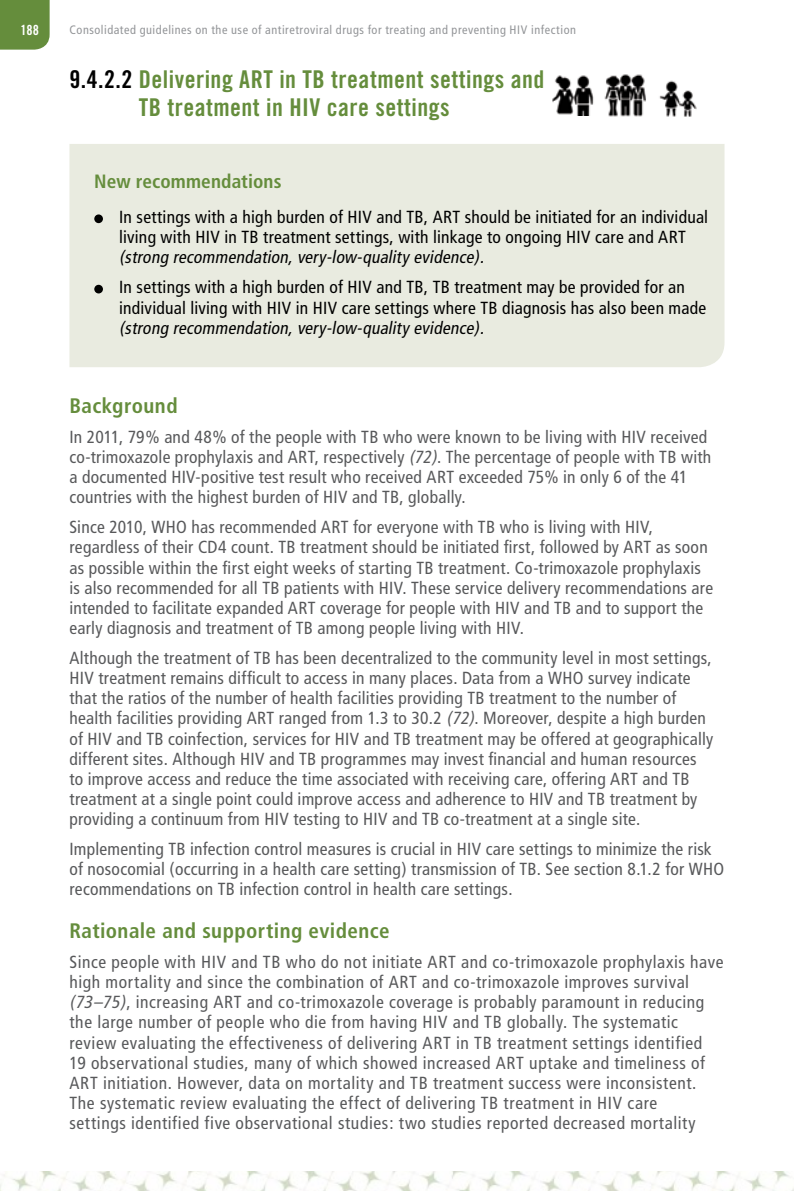
<style>
.page{position:relative;width:794px;height:1191px;background:#fff}
.page>*{position:absolute;margin:0;border:0;box-sizing:border-box;transform-origin:0 0}
.t1{font:24.5px/28px "Trade Gothic Bold Cond Twenty";letter-spacing:.02em;color:#658d3c}
.t2{font:700 condensed 21px "Frutiger";letter-spacing:.02em;color:#658d3c}
.t3{font:700 condensed 19.25px "Frutiger";letter-spacing:.005em;color:#658d3c}
.t4{font:condensed 17.5px/20.1px "Frutiger";letter-spacing:.015em;color:#58595b}
.t5{font:condensed 17.5px/20.1px "Frutiger";letter-spacing:.035em;color:#58595b}
.t6{font:condensed 17.5px/20.1px "Frutiger";letter-spacing:.015em;color:#000}
.t7{font:14px "Trade Gothic Bold Cond Twenty";color:#fff}
.t8{font:condensed 12.25px "Frutiger";letter-spacing:.045em;color:#939598}
.s1{color:#000}
.s2{font-style:italic}
</style>
<div class="page">
<div style="left:0;top:0;width:50px;height:50px;background:#658d3c"></div>
<img style="left:0;top:1171px;width:794px;height:20px">
<img style="left:552px;top:75px;width:42px;height:40px">
<img style="left:604px;top:75px;width:42px;height:41px">
<img style="left:659px;top:80px;width:38px;height:36px">
<div style="left:69px;top:144px;width:655px;height:223px;background:#e9ebe0"></div>
<div style="left:94px;top:214px;width:9px;height:9px;background:#000;border-radius:50%"></div>
<div style="left:94px;top:285px;width:9px;height:8px;background:#000;border-radius:50%"></div>
<p class="t7" style="left:20px;top:22px;width:20px">188</p>
<p class="t8" style="left:69px;top:23px;width:508px">Consolidated guidelines on the use of antiretroviral drugs for treating and preventing hiv infection</p>
<p class="t1" style="left:139px;top:65px;width:407px;text-indent:-69px"><span class="s1">9.4.2.2</span> Delivering ART in TB treatment settings and<br>TB treatment in HIV care settings</p>
<p class="t3" style="left:94px;top:170px;width:189px">New recommendations</p>
<p class="t6" style="left:119px;top:207px;width:590px">In settings with a high burden of HIV and TB, ART should be initiated for an individual living with HIV in TB treatment settings, with linkage to ongoing HIV care and ART <span class="s2">(strong recommendation,very-low-quality evidence).</span></p>
<p class="t6" style="left:119px;top:277px;width:589px">In settings with a high burden of HIV and TB, TB treatment may be provided for an individual living with HIV in HIV care settings where TB diagnosis has also been made <span class="s2">(strong recommendation,very-low-quality evidence).</span></p>
<p class="t2" style="left:69px;top:393px;width:110px">Background</p>
<p class="t4" style="left:69px;top:427px;width:643px">In 2011, 79% and 48% of the people with TB who were known to be living with HIV received co-trimoxazole prophylaxis and ART, respectively <span class="s2">(72)</span>. The percentage of people with TB with a documented HIV-positive test result who received ART exceeded 75% in only 6 of the 41 countries with the highest burden of HIV and TB, globally.</p>
<p class="t4" style="left:69px;top:517px;width:645px">Since 2010, WHO has recommended ART for everyone with TB who is living with HIV, regardless of their CD4 count. TB treatment should be initiated first, followed by ART as soon as possible within the first eight weeks of starting TB treatment. Co-trimoxazole prophylaxis is also recommended for all TB patients with HIV. These service delivery recommendations are intended to facilitate expanded ART coverage for people with HIV and TB and to support the early diagnosis and treatment of TB among people living with HIV.</p>
<p class="t4" style="left:69px;top:648px;width:645px">Although the treatment of TB has been decentralized to the community level in most settings, HIV treatment remains difficult to access in many places. Data from a WHO survey indicate that the ratios of the number of health facilities providing TB treatment to the number of health facilities providing ART ranged from 1.3 to 30.2 <span class="s2">(72)</span>. Moreover, despite a high burden of HIV and TB coinfection, services for HIV and TB treatment may be offered at geographically different sites. Although HIV and TB programmes may invest financial and human resources to improve access and reduce the time associated with receiving care, offering ART and TB treatment at a single point could improve access and adherence to HIV and TB treatment by providing a continuum from HIV testing to HIV and TB co-treatment at a single site.</p>
<p class="t4" style="left:69px;top:839px;width:656px">Implementing TB infection control measures is crucial in HIV care settings to minimize the risk of nosocomial (occurring in a health care setting) transmission of TB. See section 8.1.2 for WHO recommendations on TB infection control in health care settings.</p>
<p class="t2" style="left:69px;top:918px;width:321px">Rationale and supporting evidence</p>
<p class="t5" style="left:69px;top:952px;width:655px">Since people with HIV and TB who do not initiate ART and co-trimoxazole prophylaxis have high mortality and since the combination of ART and co-trimoxazole improves survival <span class="s2">(73–75)</span>, increasing ART and co-trimoxazole coverage is probably paramount in reducing the large number of people who die from having HIV and TB globally. The systematic review evaluating the effectiveness of delivering ART in TB treatment settings identified<br>19 observational studies, many of which showed increased ART uptake and timeliness of ART initiation. However, data on mortality and TB treatment success were inconsistent.<br>The systematic review evaluating the effect of delivering TB treatment in HIV care<br>settings identified five observational studies: two studies reported decreased mortality</p>
</div>
